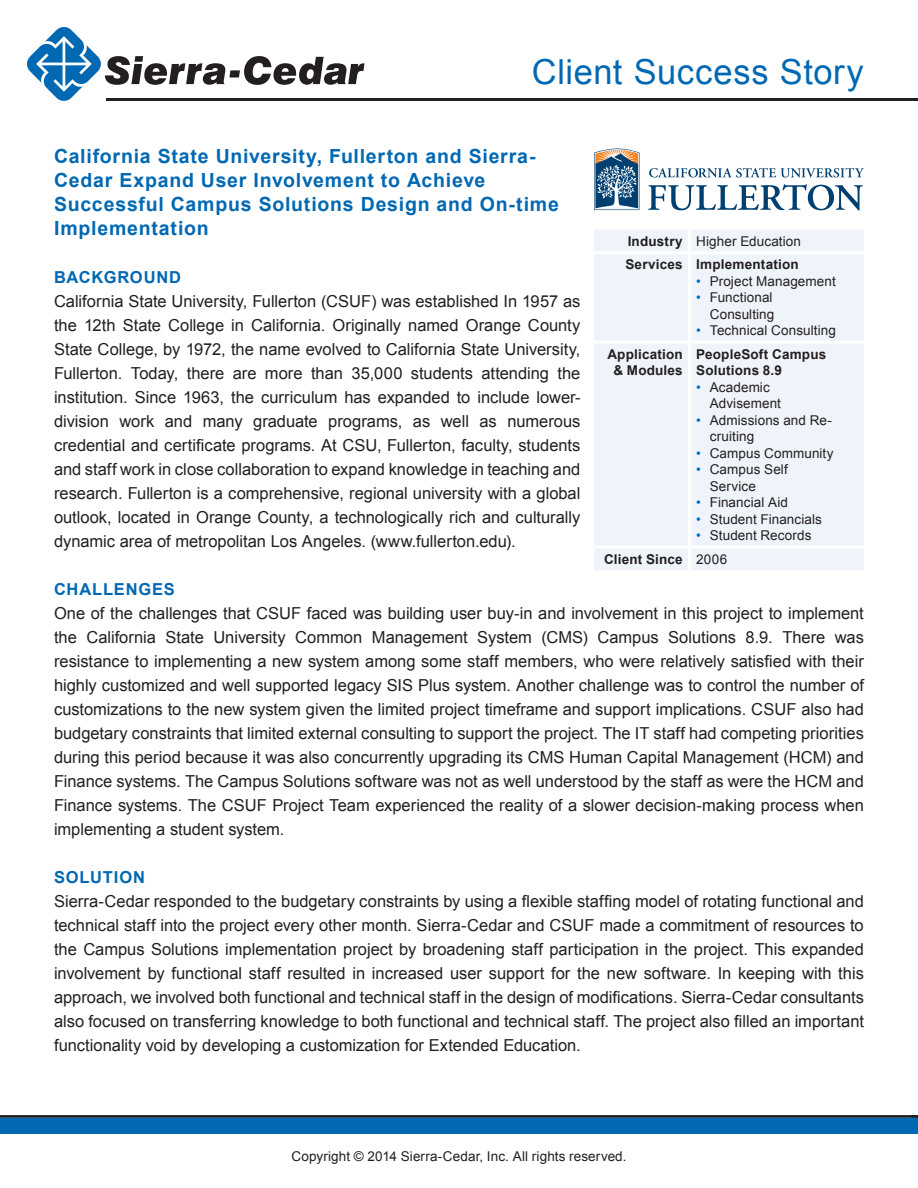
<style>
.page{position:relative;width:918px;height:1188px;background:#fff}
.page>*{position:absolute;margin:0;border:0;box-sizing:border-box;transform-origin:0 0}
.t1{font:34.5px "Arial";letter-spacing:.015em;color:#0168b3}
.t2{font:700 19.5px/24px "Arial";letter-spacing:.04em;color:#0168b3}
.Body{font:16.5px/24px "Arial";color:#231f20;text-align:justify}
.t3{font:700 16.5px "Arial";letter-spacing:.05em;color:#0168b3}
.t4{font:13.5px/16.5px "Arial";letter-spacing:.005em;color:#231f20}
.t5{font:700 13.5px/16.2px "Arial";letter-spacing:.015em;color:#231f20;text-align:center}
.s1{color:#0168b3}
</style>
<div class="page">
<hr style="left:0;top:1115px;width:918px;height:3px;background:#231f20">
<div style="left:0;top:1118px;width:918px;height:16px;background:#0168b3"></div>
<svg style="left:27px;top:27px;width:337px;height:74px"></svg>
<hr style="left:106px;top:98px;width:812px;height:3px;background:#231f20">
<div style="left:594px;top:230px;width:270px;height:340px;background:#eff3fa"></div>
<hr style="left:688px;top:230px;width:3px;height:21px;background:#fff">
<hr style="left:594px;top:251px;width:96px;height:3px;background:#fff">
<hr style="left:690px;top:251px;width:174px;height:3px;background:#fff">
<hr style="left:688px;top:254px;width:3px;height:87px;background:#fff">
<hr style="left:594px;top:341px;width:96px;height:3px;background:#fff">
<hr style="left:690px;top:341px;width:174px;height:3px;background:#fff">
<hr style="left:688px;top:344px;width:3px;height:201px;background:#fff">
<hr style="left:594px;top:545px;width:96px;height:3px;background:#fff">
<hr style="left:690px;top:545px;width:174px;height:3px;background:#fff">
<hr style="left:688px;top:548px;width:3px;height:22px;background:#fff">
<svg style="left:594px;top:148px;width:45px;height:62px;background:#6a859a"></svg>
<svg style="left:648px;top:184px;width:215px;height:27px"></svg>
<svg style="left:649px;top:168px;width:215px;height:10px"></svg>
<p class="t1" style="left:532px;top:49px;width:333px">Client Success Story</p>
<p class="t2" style="left:54px;top:144px;width:506px">California State University, Fullerton and Sierra-Cedar Expand User Involvement to Achieve Successful Campus Solutions Design and On-time Implementation</p>
<p class="t3" style="left:54px;top:266px;width:129px">BACKGROUND</p>
<p class="Body" style="left:54px;top:289px;width:528px">California State University, Fullerton (CSUF) was established In 1957 as the 12th State College in California. Originally named Orange County State College, by 1972, the name evolved to California State University, Fullerton. Today, there are more than 35,000 students attending the institution. Since 1963, the curriculum has expanded to include lower&shy;division work and many graduate programs, as well as numerous credential and certificate programs. At CSU, Fullerton, faculty, students and staff work in close collaboration to expand knowledge in teaching and research. Fullerton is a comprehensive, regional university with a global outlook, located in Orange County, a technologically rich and culturally dynamic area of metropolitan Los Angeles. (www.fullerton.edu).</p>
<p class="t3" style="left:54px;top:578px;width:122px">CHALLENGES</p>
<p class="Body" style="left:54px;top:601px;width:812px">One of the challenges that CSUF faced was building user buy-in and involvement in this project to implement the California State University Common Management System (CMS) Campus Solutions 8.9. There was resistance to implementing a new system among some staff members, who were relatively satisfied with their highly customized and well supported legacy SIS Plus system. Another challenge was to control the number of customizations to the new system given the limited project timeframe and support implications. CSUF also had budgetary constraints that limited external consulting to support the project. The IT staff had competing priorities during this period because it was also concurrently upgrading its CMS Human Capital Management (HCM) and Finance systems. The Campus Solutions software was not as well understood by the staff as were the HCM and Finance systems. The CSUF Project Team experienced the reality of a slower decision-making process when implementing a student system.</p>
<p class="t3" style="left:54px;top:866px;width:93px">SOLUTION</p>
<p class="Body" style="left:54px;top:889px;width:811px">Sierra-Cedar responded to the budgetary constraints by using a flexible staffing model of rotating functional and technical staff into the project every other month. Sierra-Cedar and CSUF made a commitment of resources to the Campus Solutions implementation project by broadening staff participation in the project. This expanded involvement by functional staff resulted in increased user support for the new software. In keeping with this approach, we involved both functional and technical staff in the design of modifications. Sierra-Cedar consultants also focused on transferring knowledge to both functional and technical staff. The project also filled an important functionality void by developing a customization for Extended Education.</p>
<p class="t5" style="left:628px;top:234px;width:57px">Industry</p>
<p class="t4" style="left:696px;top:233px;width:106px">Higher Education</p>
<p class="t5" style="left:625px;top:257px;width:59px">Services</p>
<p class="t5" style="left:696px;top:257px;width:104px">Implementation</p>
<p class="t4" style="left:696px;top:273px;width:141px"><span class="s1">•</span> Project Management</p>
<p class="t4" style="left:696px;top:290px;width:80px;text-align:right"><span class="s1">•</span> Functional<br>Consulting</p>
<p class="t4" style="left:696px;top:323px;width:141px"><span class="s1">•</span> Technical Consulting</p>
<p class="t5" style="left:607px;top:346px;width:77px">Application &amp; Modules</p>
<p class="t5" style="left:696px;top:346px;width:132px;text-align:left">PeopleSoft Campus<br>Solutions 8.9</p>
<p class="t4" style="left:710px;top:379px;width:73px;text-indent:-14px"><span class="s1">•</span> Academic<br>Advisement</p>
<p class="t4" style="left:710px;top:412px;width:124px;text-indent:-14px"><span class="s1">•</span> Admissions and Re&shy;cruiting</p>
<p class="t4" style="left:696px;top:445px;width:139px"><span class="s1">•</span> Campus Community</p>
<p class="t4" style="left:710px;top:461px;width:80px;text-indent:-14px"><span class="s1">•</span> Campus Self<br>Service</p>
<p class="t4" style="left:696px;top:494px;width:93px"><span class="s1">•</span> Financial Aid</p>
<p class="t4" style="left:696px;top:511px;width:127px"><span class="s1">•</span> Student Financials</p>
<p class="t4" style="left:696px;top:527px;width:117px"><span class="s1">•</span> Student Records</p>
<p class="t5" style="left:604px;top:551px;width:80px">Client Since</p>
<p class="t4" style="left:696px;top:551px;width:32px">2006</p>
<p class="t4" style="left:292px;top:1148px;width:336px">Copyright © 2014 Sierra-Cedar, Inc. All rights reserved.</p>
</div>
